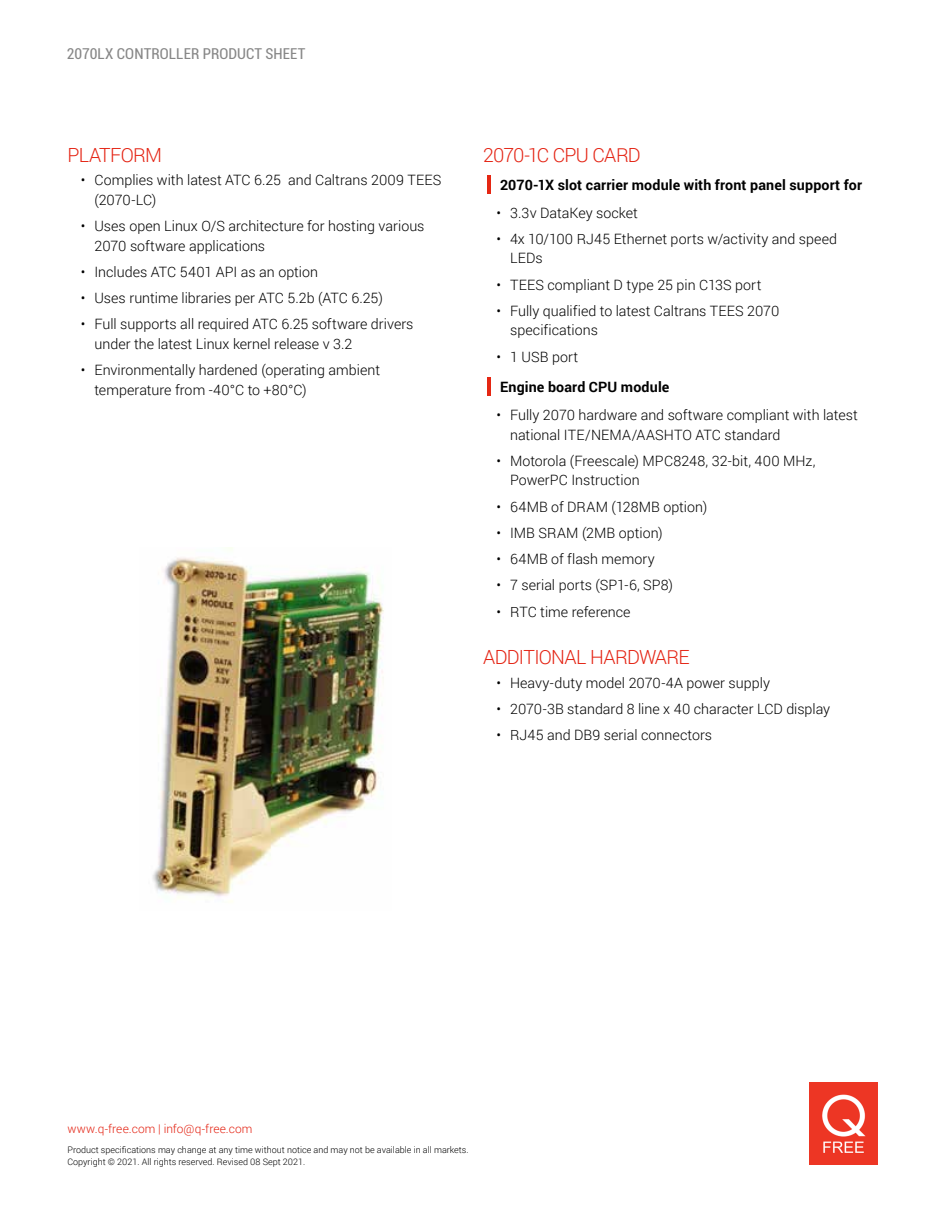
<style>
.page{position:relative;width:945px;height:1215px;background:#fff}
.page>*{position:absolute;margin:0;border:0;box-sizing:border-box;transform-origin:0 0}
.t1{font:300 19.5px "Roboto";letter-spacing:-.04em;color:#e42313}
.t2{font:condensed 15px "Roboto";letter-spacing:.005em;color:#878787}
.t3{font:300 14.25px/19.5px "Roboto";color:#000}
.t4{font:700 14.25px "Roboto";letter-spacing:.01em;color:#000}
.t5{font:300 12px "Roboto";letter-spacing:.01em;color:#e42313}
.t6{font:300 9px/12px "Roboto";color:#000}
</style>
<div class="page">
<img style="left:810px;top:1083px;width:67px;height:82px">
<hr style="left:487px;top:175px;width:4px;height:18px;background:#e52713">
<hr style="left:487px;top:377px;width:4px;height:19px;background:#e52713">
<img style="left:152px;top:547px;width:232px;height:355px">
<p class="t2" style="left:67px;top:43px;width:240px">2070LX CONTROLLER PRODUCT SHEET</p>
<h1 class="t1" style="left:67px;top:141px;width:96px">PLATFORM</h1>
<p class="t3" style="left:94px;top:170px;width:348px;text-indent:-13px">• Complies with latest ATC 6.25 and Caltrans 2009 TEES (2070-LC)</p>
<p class="t3" style="left:94px;top:216px;width:332px;text-indent:-13px">• Uses open Linux O/S architecture for hosting various<br>2070 software applications</p>
<p class="t3" style="left:81px;top:262px;width:239px">• Includes ATC 5401 API as an option</p>
<p class="t3" style="left:81px;top:288px;width:304px">• Uses runtime libraries per ATC 5.2b (ATC 6.25)</p>
<p class="t3" style="left:94px;top:314px;width:321px;text-indent:-13px">• Full supports all required ATC 6.25 software drivers under the latest Linux kernel release v 3.2</p>
<p class="t3" style="left:94px;top:360px;width:287px;text-indent:-13px">• Environmentally hardened (operating ambient temperature from -40°C to +80°C)</p>
<h1 class="t1" style="left:483px;top:141px;width:159px">2070-1C CPU CARD</h1>
<p class="t4" style="left:500px;top:175px;width:364px">2070-1X slot carrier module with front panel support for</p>
<p class="t3" style="left:497px;top:202px;width:143px">• 3.3v DataKey socket</p>
<p class="t3" style="left:510px;top:229px;width:329px;text-indent:-13px">• 4x 10/100 RJ45 Ethernet ports w/activity and speed<br>LEDs</p>
<p class="t3" style="left:497px;top:274px;width:266px">• TEES compliant D type 25 pin C13S port</p>
<p class="t3" style="left:510px;top:301px;width:271px;text-indent:-13px">• Fully qualified to latest Caltrans TEES 2070 specifications</p>
<p class="t3" style="left:497px;top:346px;width:83px">• 1 USB port</p>
<p class="t4" style="left:500px;top:377px;width:171px">Engine board CPU module</p>
<p class="t3" style="left:510px;top:405px;width:349px;text-indent:-13px">• Fully 2070 hardware and software compliant with latest national ITE/NEMA/AASHTO ATC standard</p>
<p class="t3" style="left:510px;top:451px;width:307px;text-indent:-13px">• Motorola (Freescale) MPC8248, 32-bit, 400 MHz,<br>PowerPC Instruction</p>
<p class="t3" style="left:497px;top:496px;width:212px">• 64MB of DRAM (128MB option)</p>
<p class="t3" style="left:497px;top:523px;width:168px">• IMB SRAM (2MB option)</p>
<p class="t3" style="left:497px;top:549px;width:160px">• 64MB of flash memory</p>
<p class="t3" style="left:497px;top:575px;width:178px">• 7 serial ports (SP1-6, SP8)</p>
<p class="t3" style="left:497px;top:601px;width:136px">• RTC time reference</p>
<h1 class="t1" style="left:483px;top:643px;width:208px">ADDITIONAL HARDWARE</h1>
<p class="t3" style="left:497px;top:672px;width:275px">• Heavy-duty model 2070-4A power supply</p>
<p class="t3" style="left:497px;top:699px;width:335px">• 2070-3B standard 8 line x 40 character LCD display</p>
<p class="t3" style="left:497px;top:725px;width:217px">• RJ45 and DB9 serial connectors</p>
<p class="t5" style="left:68px;top:1120px;width:187px">www.q-free.com | info@q-free.com</p>
<p class="t6" style="left:67px;top:1143px;width:403px">Product specifications may change at any time without notice and may not be available in all markets.<br>Copyright © 2021. All rights reserved. Revised 08 Sept 2021.</p>
</div>
